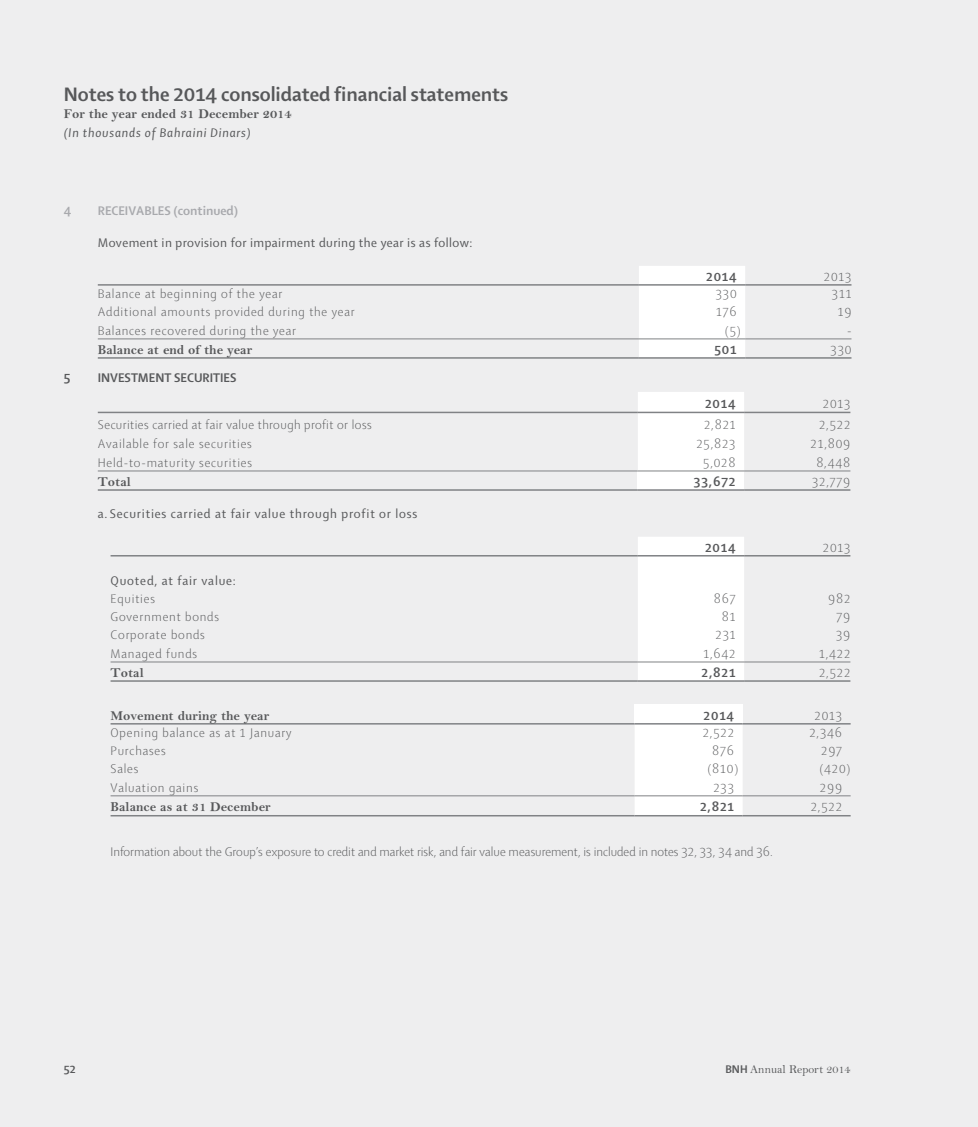
<style>
.page{position:relative;width:978px;height:1127px;background:#eeeeef}
.page>*{position:absolute;margin:0;border:0;box-sizing:border-box;transform-origin:0 0}
.t1{font:700 21px "Shaker 2";color:#57585a}
.t2{font:300 13.5px "Shaker 2";letter-spacing:.06em;color:#57585a}
.t3{font:700 13.5px/19.2px "Bell";color:#57585a}
.t4{font:300 13.5px "Shaker 2";color:#57585a}
.t5{font:13.5px/18px "Shaker 2";letter-spacing:.06em;color:#57585a}
.t6{font:13.5px "Shaker 2";letter-spacing:.03em;color:#57585a}
.t7{font:300 13.5px "Shaker 2";letter-spacing:.03em;color:#57585a}
.t8{font:700 13.5px "Shaker 2";letter-spacing:.06em;color:#57585a}
.t9{font:700 13.5px "Shaker 2";color:#a8a9ad}
.t10{font:700 13.5px "Shaker 2";color:#57585a}
.t11{font:12px "Bell";color:#57585a}
.t12{font:700 12px "Shaker 2";color:#57585a}
.s1{font-family:"Shaker 2";font-weight:400;font-style:italic}
.s2{font-weight:300}
.s3{font-family:"Shaker 2";font-weight:700}
</style>
<div class="page">
<div style="left:639px;top:266px;width:106px;height:91px;background:#fff"></div>
<hr style="left:98px;top:284px;width:541px;height:2px;background:#808285">
<hr style="left:639px;top:284px;width:106px;height:2px;background:#808285">
<hr style="left:745px;top:284px;width:106px;height:2px;background:#808285">
<hr style="left:98px;top:357px;width:541px;height:2px;background:#808285">
<hr style="left:639px;top:357px;width:106px;height:2px;background:#808285">
<hr style="left:745px;top:357px;width:106px;height:2px;background:#808285">
<hr style="left:98px;top:339px;width:541px;height:1px;background:#808285">
<hr style="left:639px;top:339px;width:106px;height:1px;background:#808285">
<hr style="left:745px;top:339px;width:106px;height:1px;background:#808285">
<div style="left:638px;top:392px;width:106px;height:79px;background:#fff"></div>
<div style="left:638px;top:471px;width:106px;height:19px;background:#fff"></div>
<hr style="left:98px;top:412px;width:540px;height:1px;background:#808285">
<hr style="left:638px;top:412px;width:106px;height:1px;background:#808285">
<hr style="left:744px;top:412px;width:106px;height:1px;background:#808285">
<hr style="left:98px;top:489px;width:540px;height:2px;background:#808285">
<hr style="left:638px;top:489px;width:106px;height:2px;background:#808285">
<hr style="left:744px;top:489px;width:106px;height:2px;background:#808285">
<hr style="left:98px;top:471px;width:540px;height:1px;background:#808285">
<hr style="left:638px;top:471px;width:106px;height:1px;background:#808285">
<hr style="left:744px;top:471px;width:106px;height:1px;background:#808285">
<div style="left:638px;top:537px;width:106px;height:143px;background:#fff"></div>
<hr style="left:111px;top:555px;width:527px;height:1px;background:#808285">
<hr style="left:638px;top:555px;width:106px;height:1px;background:#808285">
<hr style="left:744px;top:555px;width:106px;height:1px;background:#808285">
<hr style="left:111px;top:680px;width:527px;height:2px;background:#808285">
<hr style="left:638px;top:680px;width:106px;height:2px;background:#808285">
<hr style="left:744px;top:680px;width:106px;height:2px;background:#808285">
<hr style="left:111px;top:662px;width:527px;height:1px;background:#808285">
<hr style="left:638px;top:662px;width:106px;height:1px;background:#808285">
<hr style="left:744px;top:662px;width:106px;height:1px;background:#808285">
<div style="left:635px;top:705px;width:108px;height:19px;background:#fff"></div>
<div style="left:635px;top:724px;width:108px;height:91px;background:#fff"></div>
<hr style="left:111px;top:723px;width:524px;height:1px;background:#808285">
<hr style="left:635px;top:723px;width:108px;height:1px;background:#808285">
<hr style="left:743px;top:723px;width:108px;height:1px;background:#808285">
<hr style="left:111px;top:815px;width:524px;height:1px;background:#808285">
<hr style="left:635px;top:815px;width:108px;height:1px;background:#808285">
<hr style="left:743px;top:815px;width:108px;height:1px;background:#808285">
<hr style="left:111px;top:795px;width:524px;height:1px;background:#808285">
<hr style="left:635px;top:795px;width:108px;height:1px;background:#808285">
<hr style="left:743px;top:795px;width:108px;height:1px;background:#808285">
<p class="t1" style="left:64px;top:81px;width:446px">Notes to the 2014 consolidated financial statements</p>
<p class="t3" style="left:64px;top:104px;width:229px">For the year ended 31 December 2014 <span class="s1">(In thousands of Bahraini Dinars)</span></p>
<p class="t9" style="left:64px;top:201px;width:9px">4</p>
<p class="t9" style="left:98px;top:201px;width:142px">RECEIVABLES (continued)</p>
<p class="t6" style="left:98px;top:234px;width:376px">Movement in provision for impairment during the year is as follow:</p>
<p class="t8" style="left:706px;top:267px;width:32px">2014</p>
<p class="t2" style="left:824px;top:267px;width:29px">2013</p>
<p class="t2" style="left:98px;top:284px;width:186px">Balance at beginning of the year</p>
<p class="t2" style="left:716px;top:284px;width:22px">330</p>
<p class="t2" style="left:832px;top:284px;width:21px">311</p>
<p class="t2" style="left:98px;top:302px;width:258px">Additional amounts provided during the year</p>
<p class="t2" style="left:716px;top:302px;width:22px">176</p>
<p class="t2" style="left:838px;top:302px;width:15px">19</p>
<p class="t2" style="left:98px;top:321px;width:200px">Balances recovered during the year</p>
<p class="t2" style="left:725px;top:321px;width:18px">(5)</p>
<p class="t2" style="left:847px;top:321px;width:6px">-</p>
<p class="t3" style="left:98px;top:340px;width:156px">Balance at end of the year</p>
<p class="t8" style="left:714px;top:340px;width:24px">501</p>
<p class="t2" style="left:830px;top:340px;width:22px">330</p>
<p class="t8" style="left:64px;top:368px;width:8px">5</p>
<p class="t10" style="left:98px;top:368px;width:140px">INVESTMENT SECURITIES</p>
<p class="t8" style="left:705px;top:395px;width:32px">2014</p>
<p class="t2" style="left:823px;top:395px;width:29px">2013</p>
<p class="t7" style="left:98px;top:416px;width:275px">Securities carried at fair value through profit or loss</p>
<p class="t2" style="left:704px;top:416px;width:33px">2,821</p>
<p class="t2" style="left:819px;top:416px;width:33px">2,522</p>
<p class="t2" style="left:98px;top:435px;width:156px">Available for sale securities</p>
<p class="t2" style="left:696px;top:435px;width:41px">25,823</p>
<p class="t2" style="left:811px;top:435px;width:41px">21,809</p>
<p class="t2" style="left:98px;top:453px;width:156px">Held-to-maturity securities</p>
<p class="t2" style="left:703px;top:453px;width:34px">5,028</p>
<p class="t2" style="left:816px;top:453px;width:36px">8,448</p>
<p class="t3" style="left:98px;top:472px;width:35px">Total</p>
<p class="t8" style="left:694px;top:472px;width:43px">33,672</p>
<p class="t2" style="left:812px;top:472px;width:40px">32,779</p>
<p class="t5" style="left:98px;top:504px;width:321px">a.Securities carried at fair value through profit or loss</p>
<p class="t8" style="left:705px;top:538px;width:32px">2014</p>
<p class="t2" style="left:823px;top:538px;width:29px">2013</p>
<p class="t5" style="left:111px;top:571px;width:127px">Quoted, at fair value:<br><span class="s2">Equities</span></p>
<p class="t2" style="left:714px;top:590px;width:23px">867</p>
<p class="t2" style="left:828px;top:590px;width:24px">982</p>
<p class="t2" style="left:111px;top:608px;width:110px">Government bonds</p>
<p class="t2" style="left:722px;top:608px;width:15px">81</p>
<p class="t2" style="left:837px;top:608px;width:15px">79</p>
<p class="t2" style="left:111px;top:626px;width:96px">Corporate bonds</p>
<p class="t2" style="left:715px;top:626px;width:22px">231</p>
<p class="t2" style="left:836px;top:626px;width:16px">39</p>
<p class="t2" style="left:111px;top:644px;width:88px">Managed funds</p>
<p class="t2" style="left:703px;top:644px;width:34px">1,642</p>
<p class="t2" style="left:819px;top:644px;width:33px">1,422</p>
<p class="t3" style="left:111px;top:663px;width:35px">Total</p>
<p class="t8" style="left:701px;top:663px;width:36px">2,821</p>
<p class="t2" style="left:819px;top:663px;width:33px">2,522</p>
<p class="t3" style="left:111px;top:706px;width:160px">Movement during the year</p>
<p class="t8" style="left:704px;top:706px;width:32px">2014</p>
<p class="t2" style="left:815px;top:706px;width:29px">2013</p>
<p class="t2" style="left:111px;top:723px;width:182px">Opening balance as at 1 January</p>
<p class="t2" style="left:703px;top:723px;width:33px">2,522</p>
<p class="t2" style="left:809px;top:723px;width:34px">2,346</p>
<p class="t2" style="left:111px;top:741px;width:57px">Purchases</p>
<p class="t2" style="left:712px;top:741px;width:23px">876</p>
<p class="t2" style="left:821px;top:741px;width:22px">297</p>
<p class="t2" style="left:111px;top:759px;width:29px">Sales</p>
<p class="t2" style="left:707px;top:759px;width:32px">(810)</p>
<p class="t2" style="left:819px;top:759px;width:33px">(420)</p>
<p class="t2" style="left:111px;top:778px;width:89px">Valuation gains</p>
<p class="t2" style="left:713px;top:778px;width:22px">233</p>
<p class="t2" style="left:820px;top:778px;width:24px">299</p>
<p class="t3" style="left:111px;top:798px;width:162px">Balance as at 31 December</p>
<p class="t8" style="left:700px;top:798px;width:36px">2,821</p>
<p class="t2" style="left:811px;top:798px;width:33px">2,522</p>
<p class="t4" style="left:111px;top:842px;width:664px">Information about the Group’s exposure to credit and market risk, and fair value measurement, is included in notes 32, 33, 34 and 36.</p>
<p class="t12" style="left:64px;top:1061px;width:14px">52</p>
<p class="t11" style="left:725px;top:1062px;width:127px"><span class="s3">BNH</span> Annual Report 2014</p>
</div>
